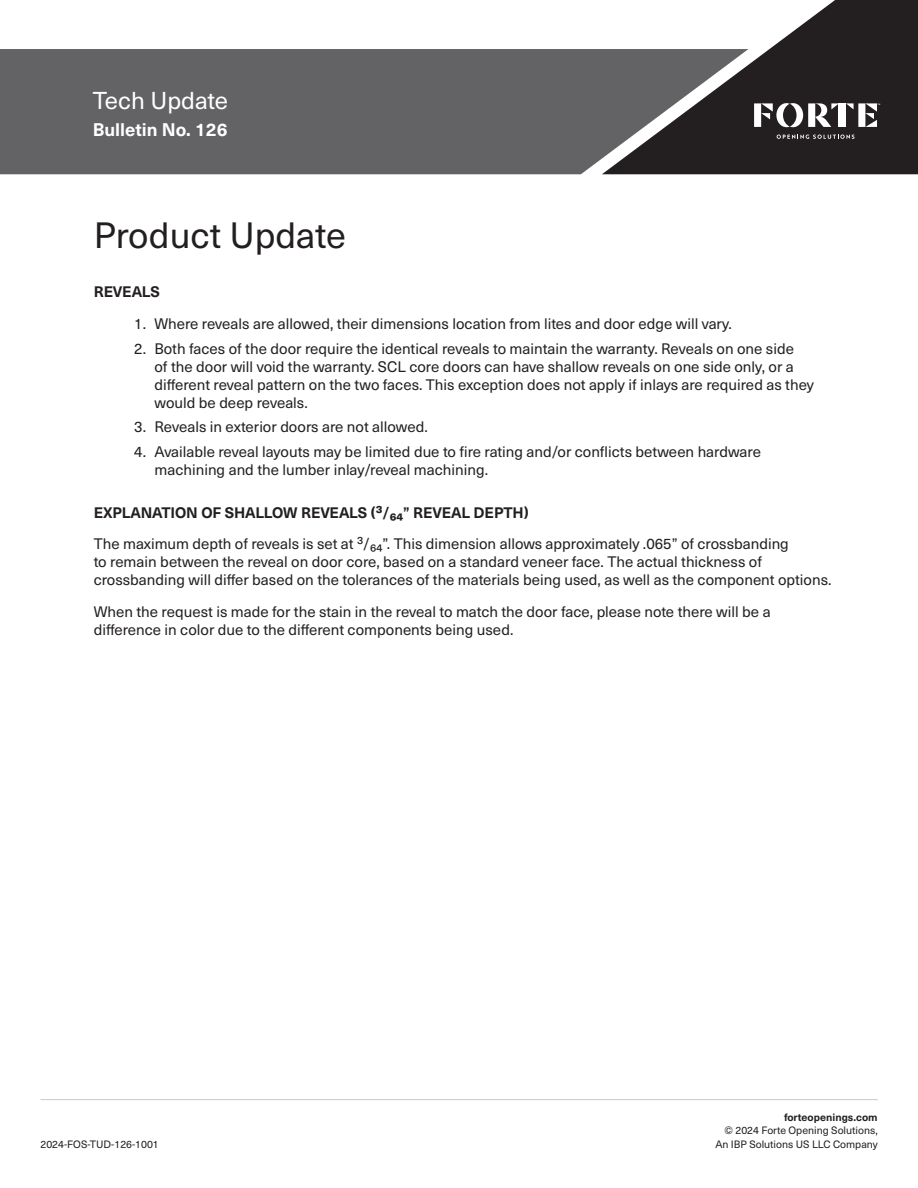
<style>
.page{position:relative;width:918px;height:1188px;background:#fff}
.page>*{position:absolute;margin:0;border:0;box-sizing:border-box;transform-origin:0 0}
.Body{font:36px "Neue Haas Unica W1 G";color:#231f20}
.t1{font:24px "Neue Haas Unica W1 G";color:#fff}
.t2{font:700 18px "Neue Haas Unica W1 G";color:#fff}
.Body-2{font:15px/18px "Neue Haas Unica W1 G";color:#231f20}
.Body-3{font:700 15px "Neue Haas Unica W1 G";color:#231f20}
.t3{font:10.5px/13.5px "Neue Haas Unica W1 G";color:#231f20;text-align:right}
.t4{font:700 10.5px "Neue Haas Unica W1 G";color:#231f20}
</style>
<div class="page">
<hr style="left:40px;top:1099px;width:838px;height:1px;background:#c8c9c9">
<svg style="left:748px;top:0;width:170px;height:174px;background:#3b3738"></svg>
<svg style="left:777px;top:135px;width:78px;height:4px"></svg>
<div style="left:839px;top:103px;width:7px;height:24px;background:#fff"></div>
<svg style="left:754px;top:103px;width:85px;height:24px"></svg>
<svg style="left:846px;top:103px;width:34px;height:24px"></svg>
<svg style="left:0;top:49px;width:748px;height:125px;background:#616164"></svg>
<h2 class="t1" style="left:93px;top:83px;width:137px">Tech Update</h2>
<p class="t2" style="left:93px;top:116px;width:136px">Bulletin No. 126</p>
<p class="Body" style="left:94px;top:208px;width:254px">Product Update</p>
<p class="Body-3" style="left:94px;top:281px;width:68px">REVEALS</p>
<p class="Body-2" style="left:134px;top:314px;width:599px">1. Where reveals are allowed, their dimensions location from lites and door edge will vary.</p>
<p class="Body-2" style="left:154px;top:338px;width:661px;text-indent:-20px">2. Both faces of the door require the identical reveals to maintain the warranty. Reveals on one side<br>of the door will void the warranty. SCL core doors can have shallow reveals on one side only, or a different reveal pattern on the two faces. This exception does not apply if inlays are required as they would be deep reveals.</p>
<p class="Body-2" style="left:134px;top:417px;width:295px">3. Reveals in exterior doors are not allowed.</p>
<p class="Body-2" style="left:154px;top:442px;width:608px;text-indent:-20px">4. Available reveal layouts may be limited due to fire rating and/or conflicts between hardware machining and the lumber inlay/reveal machining.</p>
<p class="Body-3" style="left:94px;top:501px;width:437px">EXPLANATION OF SHALLOW REVEALS (³∕₆₄” REVEAL DEPTH)</p>
<p class="Body-2" style="left:94px;top:534px;width:739px">The maximum depth of reveals is set at ³∕₆₄”. This dimension allows approximately .065” of crossbanding<br>to remain between the reveal on door core, based on a standard veneer face. The actual thickness of crossbanding will differ based on the tolerances of the materials being used, as well as the component options.</p>
<p class="Body-2" style="left:94px;top:602px;width:678px">When the request is made for the stain in the reveal to match the door face, please note there will be a difference in color due to the different components being used.</p>
<p class="t3" style="left:40px;top:1137px;width:120px">2024-FOS-TUD-126-1001</p>
<p class="t4" style="left:784px;top:1109px;width:95px">forteopenings.com</p>
<p class="t3" style="left:715px;top:1123px;width:164px">© 2024 Forte Opening Solutions,<br>An IBP Solutions US LLC Company</p>
</div>
